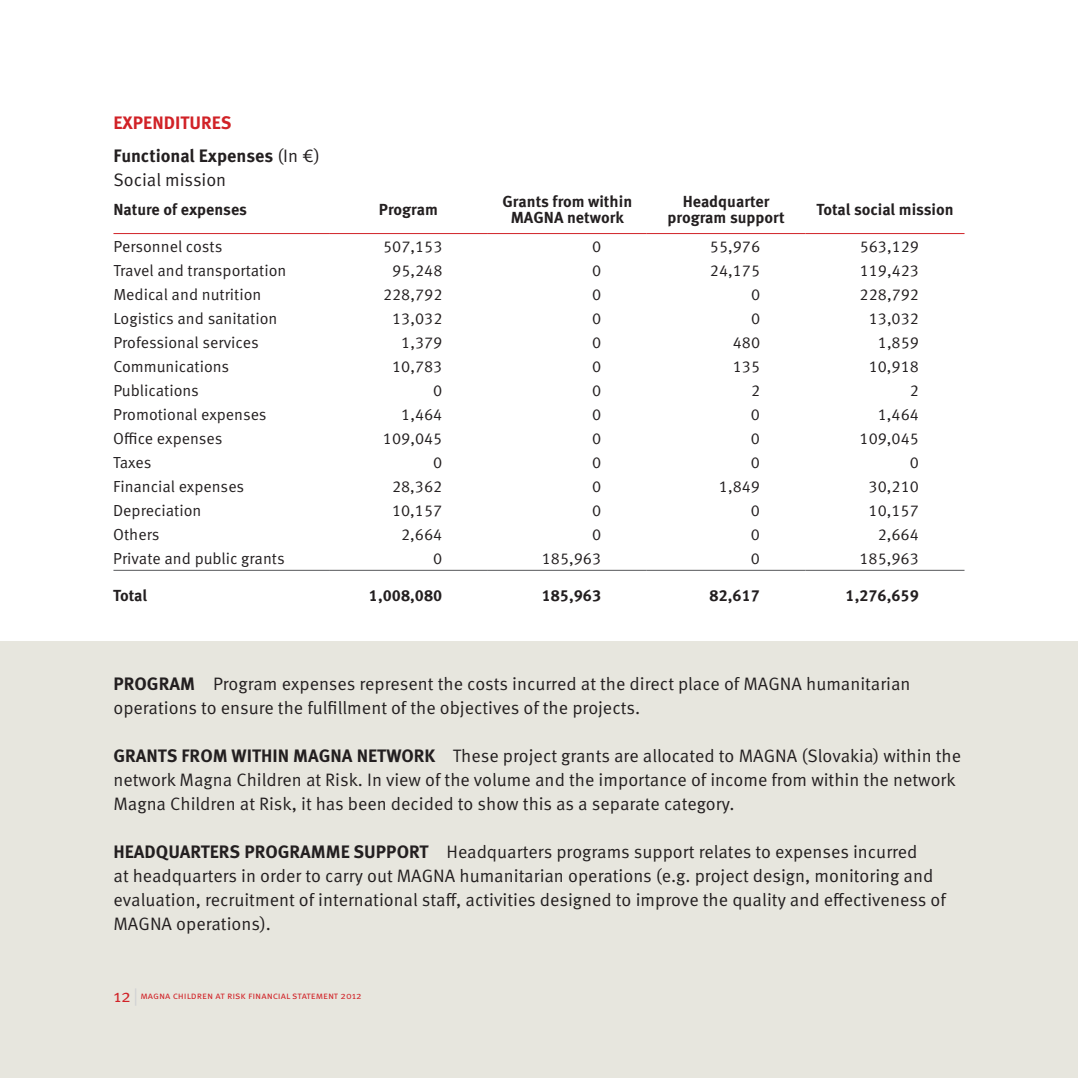
<style>
.page{position:relative;width:1078px;height:1078px;background:#fff}
.page>*{position:absolute;margin:0;border:0;box-sizing:border-box;transform-origin:0 0}
.t1{font:18px/24px "Meta Pro";color:#231f20}
.t2{font:700 18px/32px "Meta Pro";color:#231f20}
.t3{font:16px "Meta Pro";color:#231f20}
.t4{font:700 16px/16px "Meta Pro";color:#231f20;text-align:center}
.t5{font:10px "Meta Pro";color:#d12227}
.s1{color:#d12227}
.s2{font-weight:400}
.s3{font-weight:700}
.s4{font-size:18px}
.s5{font-size:18px;color:#d1d2d4}
</style>
<div class="page">
<div style="left:0;top:641px;width:1077px;height:436px;background:#e7e6de"></div>
<hr style="left:113px;top:233px;width:216px;height:1px;background:#d12227">
<hr style="left:329px;top:233px;width:159px;height:1px;background:#d12227">
<hr style="left:488px;top:233px;width:158px;height:1px;background:#d12227">
<hr style="left:646px;top:233px;width:159px;height:1px;background:#d12227">
<hr style="left:805px;top:233px;width:159px;height:1px;background:#d12227">
<hr style="left:113px;top:569px;width:216px;height:1px;background:#57585a">
<hr style="left:329px;top:569px;width:159px;height:1px;background:#57585a">
<hr style="left:488px;top:569px;width:158px;height:1px;background:#57585a">
<hr style="left:646px;top:569px;width:159px;height:1px;background:#57585a">
<hr style="left:805px;top:569px;width:159px;height:1px;background:#57585a">
<p class="t2" style="left:113px;top:108px;width:208px"><span class="s1">EXPENDITURES<br></span>Functional Expenses <span class="s2">(In €)</span></p>
<p class="t1" style="left:113px;top:168px;width:114px">Social mission</p>
<p class="t4" style="left:113px;top:202px;width:135px">Nature of expenses</p>
<p class="t4" style="left:379px;top:202px;width:61px">Program</p>
<p class="t4" style="left:502px;top:194px;width:131px">Grants from within<br>MAGNA network</p>
<p class="t4" style="left:667px;top:194px;width:119px">Headquarter program support</p>
<p class="t4" style="left:816px;top:202px;width:138px">Total social mission</p>
<p class="t3" style="left:113px;top:236px;width:110px">Personnel costs</p>
<p class="t3" style="left:383px;top:236px;width:61px">507,153</p>
<p class="t3" style="left:592px;top:236px;width:11px">0</p>
<p class="t3" style="left:709px;top:236px;width:52px">55,976</p>
<p class="t3" style="left:859px;top:236px;width:61px">563,129</p>
<p class="t3" style="left:113px;top:260px;width:174px">Travel and transportation</p>
<p class="t3" style="left:392px;top:260px;width:52px">95,248</p>
<p class="t3" style="left:592px;top:260px;width:11px">0</p>
<p class="t3" style="left:709px;top:260px;width:52px">24,175</p>
<p class="t3" style="left:859px;top:260px;width:61px">119,423</p>
<p class="t3" style="left:113px;top:284px;width:149px">Medical and nutrition</p>
<p class="t3" style="left:383px;top:284px;width:61px">228,792</p>
<p class="t3" style="left:592px;top:284px;width:11px">0</p>
<p class="t3" style="left:750px;top:284px;width:11px">0</p>
<p class="t3" style="left:859px;top:284px;width:61px">228,792</p>
<p class="t3" style="left:113px;top:308px;width:165px">Logistics and sanitation</p>
<p class="t3" style="left:392px;top:308px;width:52px">13,032</p>
<p class="t3" style="left:592px;top:308px;width:11px">0</p>
<p class="t3" style="left:750px;top:308px;width:11px">0</p>
<p class="t3" style="left:868px;top:308px;width:52px">13,032</p>
<p class="t3" style="left:113px;top:332px;width:147px">Professional services</p>
<p class="t3" style="left:401px;top:332px;width:43px">1,379</p>
<p class="t3" style="left:592px;top:332px;width:11px">0</p>
<p class="t3" style="left:732px;top:332px;width:29px">480</p>
<p class="t3" style="left:877px;top:332px;width:43px">1,859</p>
<p class="t3" style="left:113px;top:356px;width:117px">Communications</p>
<p class="t3" style="left:392px;top:356px;width:52px">10,783</p>
<p class="t3" style="left:592px;top:356px;width:11px">0</p>
<p class="t3" style="left:732px;top:356px;width:29px">135</p>
<p class="t3" style="left:868px;top:356px;width:52px">10,918</p>
<p class="t3" style="left:113px;top:380px;width:87px">Publications</p>
<p class="t3" style="left:433px;top:380px;width:11px">0</p>
<p class="t3" style="left:592px;top:380px;width:11px">0</p>
<p class="t3" style="left:750px;top:380px;width:11px">2</p>
<p class="t3" style="left:909px;top:380px;width:11px">2</p>
<p class="t3" style="left:113px;top:404px;width:155px">Promotional expenses</p>
<p class="t3" style="left:401px;top:404px;width:43px">1,464</p>
<p class="t3" style="left:592px;top:404px;width:11px">0</p>
<p class="t3" style="left:750px;top:404px;width:11px">0</p>
<p class="t3" style="left:877px;top:404px;width:43px">1,464</p>
<p class="t3" style="left:113px;top:428px;width:111px">Office expenses</p>
<p class="t3" style="left:383px;top:428px;width:61px">109,045</p>
<p class="t3" style="left:592px;top:428px;width:11px">0</p>
<p class="t3" style="left:750px;top:428px;width:11px">0</p>
<p class="t3" style="left:859px;top:428px;width:61px">109,045</p>
<p class="t3" style="left:113px;top:452px;width:40px">Taxes</p>
<p class="t3" style="left:433px;top:452px;width:11px">0</p>
<p class="t3" style="left:592px;top:452px;width:11px">0</p>
<p class="t3" style="left:750px;top:452px;width:11px">0</p>
<p class="t3" style="left:909px;top:452px;width:11px">0</p>
<p class="t3" style="left:113px;top:476px;width:132px">Financial expenses</p>
<p class="t3" style="left:392px;top:476px;width:52px">28,362</p>
<p class="t3" style="left:592px;top:476px;width:11px">0</p>
<p class="t3" style="left:718px;top:476px;width:43px">1,849</p>
<p class="t3" style="left:868px;top:476px;width:52px">30,210</p>
<p class="t3" style="left:113px;top:500px;width:90px">Depreciation</p>
<p class="t3" style="left:392px;top:500px;width:52px">10,157</p>
<p class="t3" style="left:592px;top:500px;width:11px">0</p>
<p class="t3" style="left:750px;top:500px;width:11px">0</p>
<p class="t3" style="left:868px;top:500px;width:52px">10,157</p>
<p class="t3" style="left:113px;top:524px;width:48px">Others</p>
<p class="t3" style="left:401px;top:524px;width:43px">2,664</p>
<p class="t3" style="left:592px;top:524px;width:11px">0</p>
<p class="t3" style="left:750px;top:524px;width:11px">0</p>
<p class="t3" style="left:877px;top:524px;width:43px">2,664</p>
<p class="t3" style="left:113px;top:548px;width:173px">Private and public grants</p>
<p class="t3" style="left:433px;top:548px;width:11px">0</p>
<p class="t3" style="left:541px;top:548px;width:61px">185,963</p>
<p class="t3" style="left:750px;top:548px;width:11px">0</p>
<p class="t3" style="left:859px;top:548px;width:61px">185,963</p>
<p class="t4" style="left:113px;top:587px;width:35px">Total</p>
<p class="t4" style="left:369px;top:587px;width:75px">1,008,080</p>
<p class="t4" style="left:541px;top:587px;width:61px">185,963</p>
<p class="t4" style="left:709px;top:587px;width:52px">82,617</p>
<p class="t4" style="left:845px;top:587px;width:75px">1,276,659</p>
<p class="t1" style="left:113px;top:672px;width:798px"><span class="s3">PROGRAM</span> Program expenses represent the costs incurred at the direct place of MAGNA humanitarian operations to ensure the fulfillment of the objectives of the projects.</p>
<p class="t1" style="left:113px;top:744px;width:849px"><span class="s3">GRANTS FROM WITHIN MAGNA NETWORK</span> These project grants are allocated to MAGNA (Slovakia) within the network Magna Children at Risk. In view of the volume and the importance of income from within the network<br>Magna Children at Risk, it has been decided to show this as a separate category.</p>
<p class="t1" style="left:113px;top:840px;width:834px"><span class="s3">HEADQUARTERS PROGRAMME SUPPORT</span> Headquarters programs support relates to expenses incurred<br>at headquarters in order to carry out MAGNA humanitarian operations (e.g. project design, monitoring and evaluation, recruitment of international staff, activities designed to improve the quality and effectiveness of MAGNA operations).</p>
<p class="t5" style="left:113px;top:989px;width:250px"><span class="s4">12</span><span class="s5">|</span> magna children at risk financial statement 2012</p>
</div>
